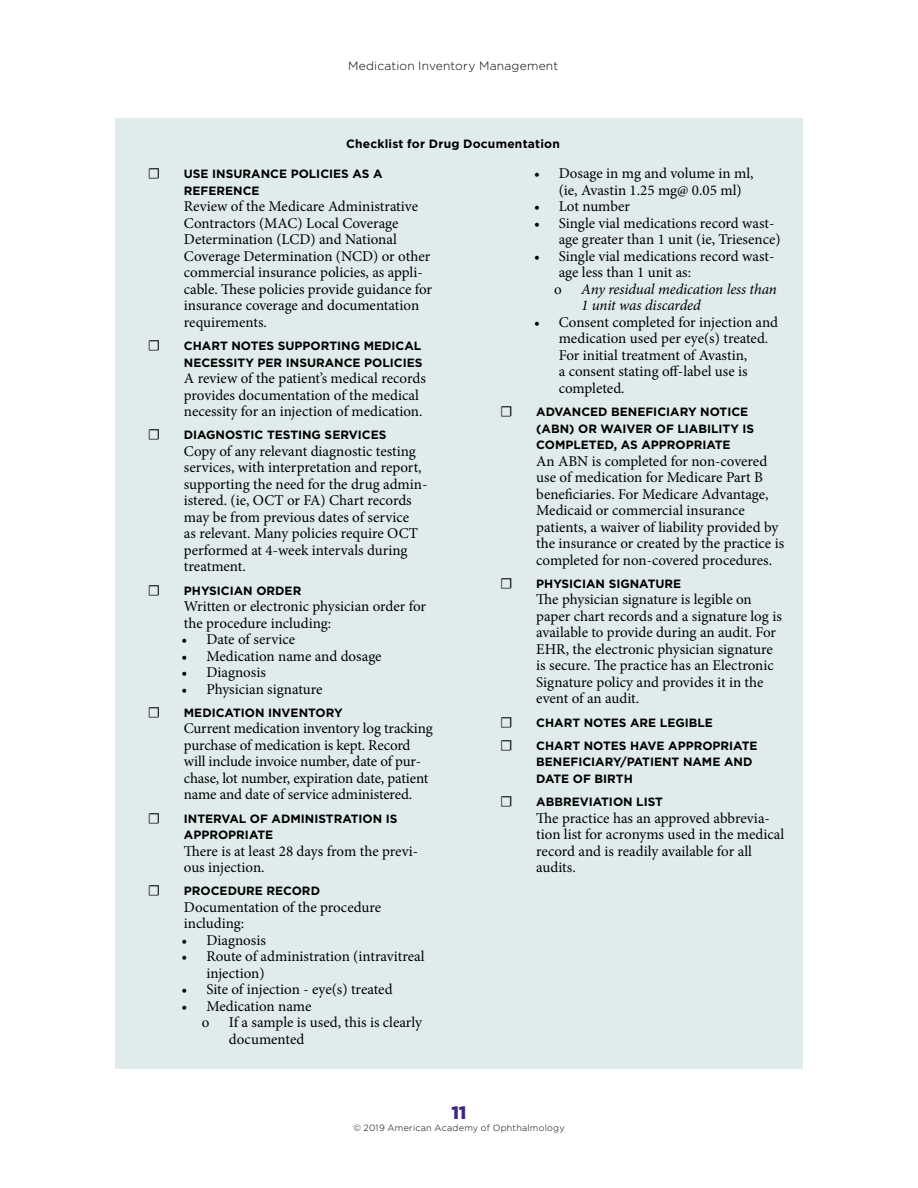
<style>
.page{position:relative;width:918px;height:1188px;background:#fff}
.page>*{position:absolute;margin:0;border:0;box-sizing:border-box;transform-origin:0 0}
.t1{font:900 18px "Gotham";color:#41247e}
.t2{font:15px/16.5px "Minion Pro";letter-spacing:-.005em;color:#000}
.t3{font:italic 15px/16.5px "Minion Pro";letter-spacing:-.01em;color:#000}
.t4{font:700 12px/16.5px "Gotham";color:#000}
.t5{font:700 12px "Gotham";letter-spacing:.02em;color:#000}
.t6{font:300 12px "Gotham";letter-spacing:.02em;color:#000}
.t7{font:300 9px "Gotham";letter-spacing:.03em;color:#000}
</style>
<div class="page">
<div style="left:115px;top:119px;width:687px;height:950px;background:#e0eceb"></div>
<p class="t6" style="left:348px;top:58px;width:212px">Medication Inventory Management</p>
<p class="t5" style="left:346px;top:136px;width:215px">Checklist for Drug Documentation</p>
<p class="t2" style="left:148px;top:166px;width:14px">☐</p>
<p class="t4" style="left:184px;top:166px;width:200px">USE INSURANCE POLICIES AS A<br>REFERENCE</p>
<p class="t2" style="left:184px;top:199px;width:250px">Review of the Medicare Administrative Contractors (MAC) Local Coverage Determination (LCD) and National Coverage Determination (NCD) or other commercial insurance policies, as appli&shy;cable. These policies provide guidance for insurance coverage and documentation requirements.</p>
<p class="t2" style="left:148px;top:337px;width:14px">☐</p>
<p class="t4" style="left:184px;top:338px;width:240px">CHART NOTES SUPPORTING MEDICAL<br>NECESSITY PER INSURANCE POLICIES</p>
<p class="t2" style="left:184px;top:370px;width:243px">A review of the patient’s medical records provides documentation of the medical necessity for an injection of medication.</p>
<p class="t2" style="left:148px;top:427px;width:14px">☐</p>
<p class="t4" style="left:184px;top:427px;width:204px">DIAGNOSTIC TESTING SERVICES</p>
<p class="t2" style="left:184px;top:443px;width:245px">Copy of any relevant diagnostic testing services, with interpretation and report, supporting the need for the drug admin&shy;istered. (ie, OCT or FA) Chart records may be from previous dates of service<br>as relevant. Many policies require OCT performed at 4-week intervals during treatment.</p>
<p class="t2" style="left:148px;top:582px;width:14px">☐</p>
<p class="t4" style="left:184px;top:582px;width:119px">PHYSICIAN ORDER</p>
<p class="t2" style="left:184px;top:598px;width:244px">Written or electronic physician order for the procedure including:</p>
<p class="t2" style="left:182px;top:631px;width:115px">• Date of service</p>
<p class="t2" style="left:182px;top:648px;width:202px">• Medication name and dosage</p>
<p class="t2" style="left:182px;top:664px;width:86px">• Diagnosis</p>
<p class="t2" style="left:182px;top:681px;width:142px">• Physician signature</p>
<p class="t2" style="left:148px;top:704px;width:14px">☐</p>
<p class="t4" style="left:184px;top:704px;width:160px">MEDICATION INVENTORY</p>
<p class="t2" style="left:184px;top:721px;width:250px">Current medication inventory log tracking purchase of medication is kept. Record will include invoice number, date of pur&shy;chase, lot number, expiration date, patient name and date of service administered.</p>
<p class="t2" style="left:148px;top:810px;width:14px">☐</p>
<p class="t4" style="left:184px;top:810px;width:215px">INTERVAL OF ADMINISTRATION IS<br>APPROPRIATE</p>
<p class="t2" style="left:184px;top:843px;width:236px">There is at least 28 days from the previ&shy;ous injection.</p>
<p class="t2" style="left:148px;top:883px;width:14px">☐</p>
<p class="t4" style="left:184px;top:883px;width:138px">PROCEDURE RECORD</p>
<p class="t2" style="left:184px;top:899px;width:199px">Documentation of the procedure including:</p>
<p class="t2" style="left:182px;top:932px;width:86px">• Diagnosis</p>
<p class="t2" style="left:206px;top:949px;width:220px;text-indent:-25px">• Route of administration (intravitreal injection)</p>
<p class="t2" style="left:182px;top:982px;width:213px">• Site of injection - eye(s) treated</p>
<p class="t2" style="left:202px;top:998px;width:111px;text-indent:-20px">• Medication name o</p>
<p class="t2" style="left:229px;top:1015px;width:195px">If a sample is used, this is clearly documented</p>
<p class="t2" style="left:559px;top:166px;width:196px;text-indent:-25px">• Dosage in mg and volume in ml, (ie, Avastin 1.25 mg@ 0.05 ml)</p>
<p class="t2" style="left:534px;top:199px;width:98px">• Lot number</p>
<p class="t2" style="left:559px;top:215px;width:223px;text-indent:-25px">• Single vial medications record wast&shy;age greater than 1 unit (ie, Triesence)</p>
<p class="t2" style="left:534px;top:248px;width:242px">• Single vial medications record wast-</p>
<p class="t2" style="left:559px;top:265px;width:134px">age less than 1 unit as:</p>
<p class="t2" style="left:554px;top:281px;width:9px">o</p>
<p class="t3" style="left:581px;top:281px;width:197px">Any residual medication less than<br>1 unit was discarded</p>
<p class="t2" style="left:559px;top:314px;width:221px;text-indent:-25px">• Consent completed for injection and medication used per eye(s) treated.<br>For initial treatment of Avastin,<br>a consent stating off-label use is completed.</p>
<p class="t2" style="left:500px;top:403px;width:14px">☐</p>
<p class="t4" style="left:536px;top:404px;width:220px">ADVANCED BENEFICIARY NOTICE (ABN) OR WAIVER OF LIABILITY IS<br>COMPLETED, AS APPROPRIATE</p>
<p class="t2" style="left:536px;top:453px;width:249px">An ABN is completed for non-covered use of medication for Medicare Part B beneficiaries. For Medicare Advantage, Medicaid or commercial insurance patients, a waiver of liability provided by the insurance or created by the practice is completed for non-covered procedures.</p>
<p class="t2" style="left:500px;top:575px;width:14px">☐</p>
<p class="t4" style="left:536px;top:575px;width:147px">PHYSICIAN SIGNATURE</p>
<p class="t2" style="left:536px;top:592px;width:247px">The physician signature is legible on paper chart records and a signature log is available to provide during an audit. For EHR, the electronic physician signature is secure. The practice has an Electronic Signature policy and provides it in the event of an audit.</p>
<p class="t2" style="left:500px;top:714px;width:14px">☐</p>
<p class="t4" style="left:536px;top:714px;width:178px">CHART NOTES ARE LEGIBLE</p>
<p class="t2" style="left:500px;top:737px;width:14px">☐</p>
<p class="t4" style="left:536px;top:737px;width:223px">CHART NOTES HAVE APPROPRIATE<br>BENEFICIARY/PATIENT NAME AND<br>DATE OF BIRTH</p>
<p class="t2" style="left:500px;top:793px;width:14px">☐</p>
<p class="t4" style="left:536px;top:794px;width:128px">ABBREVIATION LIST</p>
<p class="t2" style="left:536px;top:810px;width:250px">The practice has an approved abbrevia&shy;tion list for acronyms used in the medical record and is readily available for all audits.</p>
<p class="t1" style="left:451px;top:1100px;width:17px">11</p>
<p class="t7" style="left:353px;top:1122px;width:213px">© 2019 American Academy of Ophthalmology</p>
</div>
